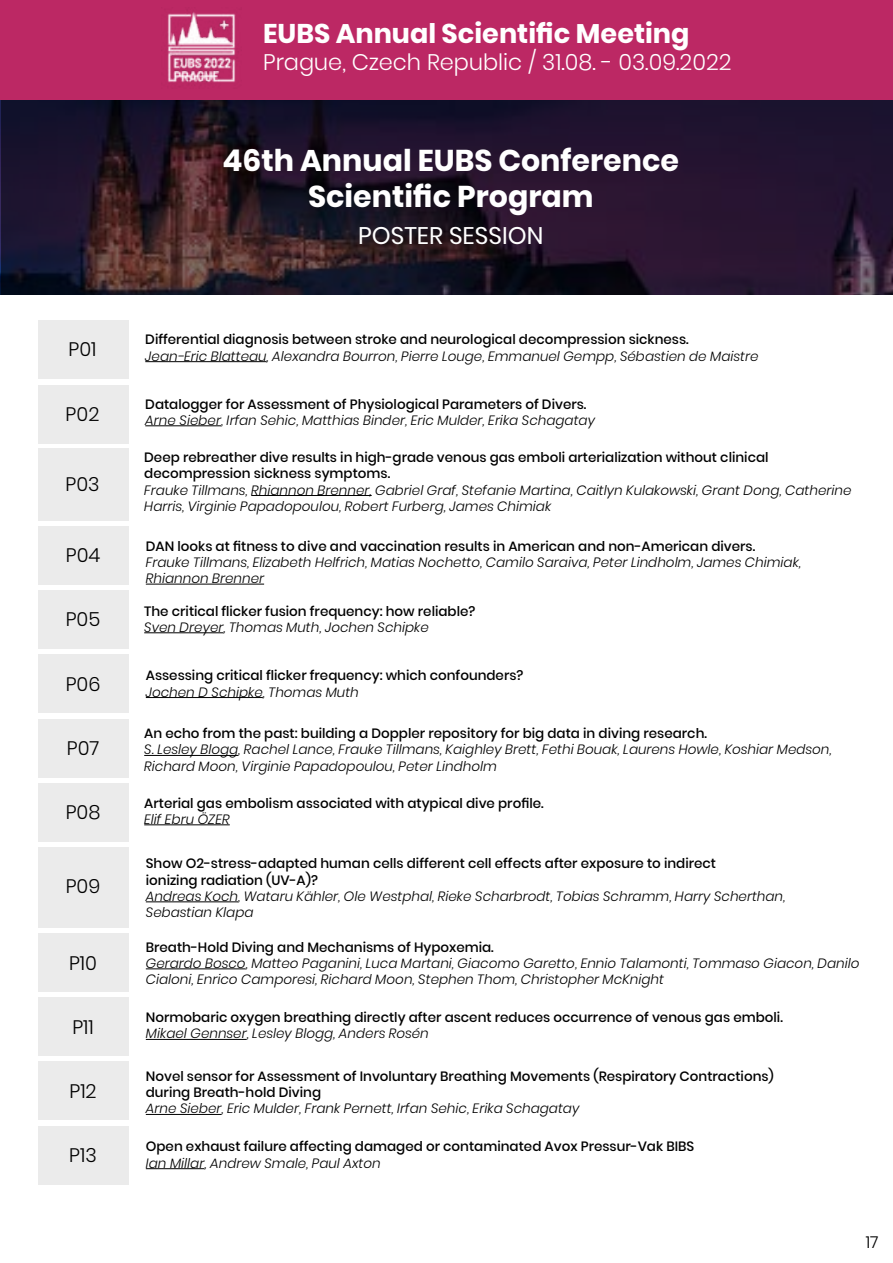
<style>
.page{position:relative;width:893px;height:1263px;background:#fff}
.page>*{position:absolute;margin:0;border:0;box-sizing:border-box;transform-origin:0 0}
.t1{font:700 30px/36px "Poppins";color:#fff;text-align:center}
.t2{font:700 27px "Poppins";color:#fff}
.t3{font:24px "Poppins";color:#fff}
.t4{font:300 22.5px "Poppins";color:#fff}
.t5{font:300 19.5px "Poppins";color:#000}
.t6{font:300 16.5px "Poppins";color:#000}
.t7{font:italic 300 13.5px/16.2px "Poppins";color:#000}
.t8{font:500 13.5px/16.2px "Poppins";color:#000}
</style>
<div class="page">
<svg style="left:1px;top:101px;width:892px;height:194px;background:#24162a"></svg>
<hr style="left:145px;top:425px;width:76px;height:1px;background:#000">
<div style="left:38px;top:385px;width:91px;height:59px;background:#ebebeb"></div>
<hr style="left:251px;top:495px;width:121px;height:1px;background:#000">
<div style="left:38px;top:448px;width:91px;height:72px;background:#ebebeb"></div>
<hr style="left:146px;top:584px;width:118px;height:1px;background:#000">
<div style="left:38px;top:526px;width:91px;height:59px;background:#ebebeb"></div>
<div style="left:38px;top:590px;width:91px;height:59px;background:#ebebeb"></div>
<hr style="left:144px;top:632px;width:79px;height:1px;background:#000">
<div style="left:38px;top:719px;width:91px;height:58px;background:#ebebeb"></div>
<div style="left:38px;top:783px;width:91px;height:59px;background:#ebebeb"></div>
<hr style="left:144px;top:755px;width:94px;height:1px;background:#000">
<hr style="left:144px;top:824px;width:86px;height:1px;background:#000">
<hr style="left:146px;top:901px;width:92px;height:1px;background:#000">
<div style="left:38px;top:847px;width:91px;height:80px;background:#ebebeb"></div>
<hr style="left:146px;top:968px;width:100px;height:1px;background:#000">
<div style="left:38px;top:933px;width:91px;height:59px;background:#ebebeb"></div>
<hr style="left:146px;top:1039px;width:101px;height:1px;background:#000">
<div style="left:38px;top:997px;width:91px;height:59px;background:#ebebeb"></div>
<hr style="left:146px;top:1114px;width:76px;height:1px;background:#000">
<div style="left:38px;top:1061px;width:91px;height:59px;background:#ebebeb"></div>
<hr style="left:146px;top:1168px;width:58px;height:1px;background:#000">
<div style="left:38px;top:1125px;width:91px;height:59px;background:#ebebeb"></div>
<div style="left:0;top:0;width:893px;height:99px;background:#bc2864"></div>
<img style="left:167px;top:12px;width:69px;height:71px">
<hr style="left:145px;top:361px;width:122px;height:1px;background:#000">
<div style="left:38px;top:320px;width:91px;height:58px;background:#ebebeb"></div>
<hr style="left:146px;top:697px;width:117px;height:1px;background:#000">
<div style="left:38px;top:654px;width:91px;height:59px;background:#ebebeb"></div>
<h3 class="t5" style="left:69px;top:338px;width:29px">P01</h3>
<h3 class="t5" style="left:66px;top:403px;width:35px">P02</h3>
<h3 class="t5" style="left:65px;top:472px;width:36px">P03</h3>
<h3 class="t5" style="left:66px;top:544px;width:36px">P04</h3>
<h3 class="t5" style="left:66px;top:608px;width:36px">P05</h3>
<h3 class="t5" style="left:66px;top:673px;width:36px">P06</h3>
<h3 class="t5" style="left:67px;top:737px;width:34px">P07</h3>
<h3 class="t5" style="left:66px;top:801px;width:36px">P08</h3>
<h3 class="t5" style="left:66px;top:874px;width:36px">P09</h3>
<h3 class="t5" style="left:69px;top:951px;width:29px">P10</h3>
<h3 class="t5" style="left:72px;top:1015px;width:23px">P11</h3>
<h3 class="t5" style="left:69px;top:1080px;width:29px">P12</h3>
<h3 class="t5" style="left:69px;top:1144px;width:29px">P13</h3>
<h2 class="t2" style="left:263px;top:18px;width:428px">EUBS Annual Scientific Meeting</h2>
<h3 class="t4" style="left:263px;top:49px;width:470px">Prague, Czech Republic / 31.08. - 03.09.2022</h3>
<h1 class="t1" style="left:222px;top:142px;width:458px">46th Annual EUBS Conference<br>Scientific Program</h1>
<h3 class="t3" style="left:358px;top:221px;width:187px">POSTER SESSION</h3>
<p class="t8" style="left:145px;top:332px;width:545px">Differential diagnosis between stroke and neurological decompression sickness.</p>
<p class="t7" style="left:145px;top:348px;width:615px">Jean-Eric Blatteau, Alexandra Bourron, Pierre Louge, Emmanuel Gempp, Sébastien de Maistre</p>
<p class="t8" style="left:145px;top:396px;width:443px">Datalogger for Assessment of Physiological Parameters of Divers.</p>
<p class="t7" style="left:145px;top:412px;width:451px">Arne Sieber, Irfan Sehic, Matthias Binder, Eric Mulder, Erika Schagatay</p>
<p class="t8" style="left:144px;top:449px;width:626px">Deep rebreather dive results in high-grade venous gas emboli arterialization without clinical decompression sickness symptoms.</p>
<p class="t7" style="left:144px;top:482px;width:709px">Frauke Tillmans, Rhiannon Brenner, Gabriel Graf, Stefanie Martina, Caitlyn Kulakowski, Grant Dong, Catherine<br>Harris, Virginie Papadopoulou, Robert Furberg, James Chimiak</p>
<p class="t8" style="left:146px;top:538px;width:611px">DAN looks at fitness to dive and vaccination results in American and non-American divers.</p>
<p class="t7" style="left:146px;top:554px;width:657px">Frauke Tillmans, Elizabeth Helfrich, Matias Nochetto, Camilo Saraiva, Peter Lindholm, James Chimiak,<br>Rhiannon Brenner</p>
<p class="t8" style="left:144px;top:603px;width:333px">The critical flicker fusion frequency: how reliable?</p>
<p class="t7" style="left:144px;top:619px;width:286px">Sven Dreyer, Thomas Muth, Jochen Schipke</p>
<p class="t8" style="left:146px;top:667px;width:379px">Assessing critical flicker frequency: which confounders?</p>
<p class="t7" style="left:146px;top:684px;width:214px">Jochen D Schipke, Thomas Muth</p>
<p class="t8" style="left:144px;top:725px;width:564px">An echo from the past: building a Doppler repository for big data in diving research.</p>
<p class="t7" style="left:144px;top:742px;width:689px">S. Lesley Blogg, Rachel Lance, Frauke Tillmans, Kaighley Brett, Fethi Bouak, Laurens Howle, Koshiar Medson,<br>Richard Moon, Virginie Papadopoulou, Peter Lindholm</p>
<p class="t8" style="left:144px;top:795px;width:401px">Arterial gas embolism associated with atypical dive profile.</p>
<p class="t7" style="left:144px;top:811px;width:87px">Elif Ebru ÖZER</p>
<p class="t8" style="left:146px;top:856px;width:572px">Show O2-stress-adapted human cells different cell effects after exposure to indirect ionizing radiation (UV-A)?</p>
<p class="t7" style="left:146px;top:888px;width:641px">Andreas Koch, Wataru Kähler, Ole Westphal, Rieke Scharbrodt, Tobias Schramm, Harry Scherthan,<br>Sebastian Klapa</p>
<p class="t8" style="left:146px;top:939px;width:349px">Breath-Hold Diving and Mechanisms of Hypoxemia.</p>
<p class="t7" style="left:146px;top:955px;width:715px">Gerardo Bosco, Matteo Paganini, Luca Martani, Giacomo Garetto, Ennio Talamonti, Tommaso Giacon, Danilo<br>Cialoni, Enrico Camporesi, Richard Moon, Stephen Thom, Christopher McKnight</p>
<p class="t8" style="left:146px;top:1009px;width:639px">Normobaric oxygen breathing directly after ascent reduces occurrence of venous gas emboli.</p>
<p class="t7" style="left:146px;top:1026px;width:285px">Mikael Gennser, Lesley Blogg, Anders Rosén</p>
<p class="t8" style="left:146px;top:1068px;width:630px">Novel sensor for Assessment of Involuntary Breathing Movements (Respiratory Contractions) during Breath-hold Diving</p>
<p class="t7" style="left:146px;top:1101px;width:435px">Arne Sieber, Eric Mulder, Frank Pernett, Irfan Sehic, Erika Schagatay</p>
<p class="t8" style="left:146px;top:1139px;width:550px">Open exhaust failure affecting damaged or contaminated Avox Pressur-Vak BIBS</p>
<p class="t7" style="left:146px;top:1155px;width:236px">Ian Millar, Andrew Smale, Paul Axton</p>
<p class="t6" style="left:866px;top:1233px;width:14px">17</p>
</div>
